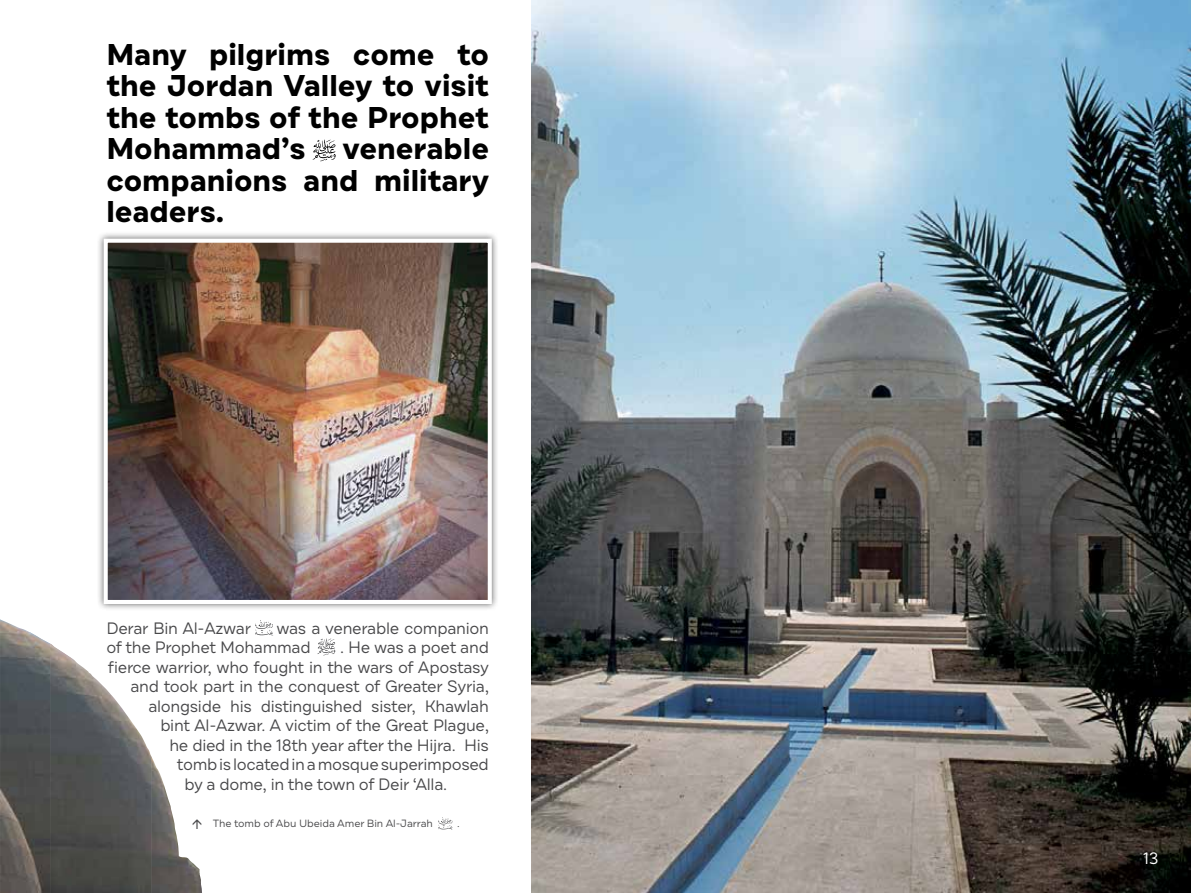
<style>
.page{position:relative;width:1191px;height:893px;background:#fff}
.page>*{position:absolute;margin:0;border:0;box-sizing:border-box;transform-origin:0 0}
.t1{font:700 30px/31.5px "Draft B";color:#000;text-align:justify}
.t2{font:16.5px/19.5px "Draft B";letter-spacing:-.02em;color:#48484a}
.t3{font:16.5px "Draft B";color:#fff}
.t4{font:10.5px "Draft B";letter-spacing:-.01em;color:#48484a}
</style>
<div class="page">
<img style="left:72px;top:658px;width:79px;height:235px">
<img style="left:151px;top:756px;width:51px;height:137px">
<img style="left:0;top:619px;width:50px;height:274px">
<img style="left:50px;top:644px;width:22px;height:249px">
<img style="left:531px;top:0;width:660px;height:893px">
<div style="left:97px;top:232px;width:402px;height:379px;background:#000;opacity:.6"></div>
<img style="left:109px;top:244px;width:378px;height:355px">
<div style="left:104px;top:239px;width:388px;height:365px;border:4px solid #fff"></div>
<svg style="left:312px;top:139px;width:24px;height:22px"></svg>
<svg style="left:317px;top:638px;width:18px;height:17px"></svg>
<svg style="left:255px;top:620px;width:18px;height:16px"></svg>
<svg style="left:438px;top:817px;width:15px;height:13px"></svg>
<svg style="left:193px;top:819px;width:8px;height:10px"></svg>
<h1 class="t1" style="left:106px;top:39px;width:384px">Many pilgrims come to the Jordan Valley to visit the tombs of the Prophet Mohammad’s venerable companions and military leaders.</h1>
<p class="t2" style="left:106px;top:618px;width:384px;text-indent:170px">was a venerable companion of the Prophet Mohammad</p>
<p class="t2" style="left:106px;top:618px;width:146px">Derar Bin Al-Azwar</p>
<p class="t2" style="left:340px;top:638px;width:150px">. He was a poet and</p>
<p class="t2" style="left:108px;top:657px;width:383px">fierce warrior, who fought in the wars of Apostasy</p>
<p class="t2" style="left:130px;top:677px;width:360px">and took part in the conquest of Greater Syria,</p>
<p class="t2" style="left:148px;top:696px;width:342px">alongside his distinguished sister, Khawlah</p>
<p class="t2" style="left:160px;top:716px;width:330px">bint Al-Azwar. A victim of the Great Plague,</p>
<p class="t2" style="left:169px;top:735px;width:321px">he died in the 18th year after the Hijra. His</p>
<p class="t2" style="left:177px;top:755px;width:313px">tomb is located in a mosque superimposed</p>
<p class="t2" style="left:184px;top:774px;width:264px">by a dome, in the town of Deir ‘Alla.</p>
<p class="t4" style="left:213px;top:817px;width:222px">The tomb of Abu Ubeida Amer Bin Al-Jarrah</p>
<p class="t4" style="left:457px;top:817px;width:4px">.</p>
<p class="t3" style="left:1143px;top:848px;width:17px">13</p>
</div>
